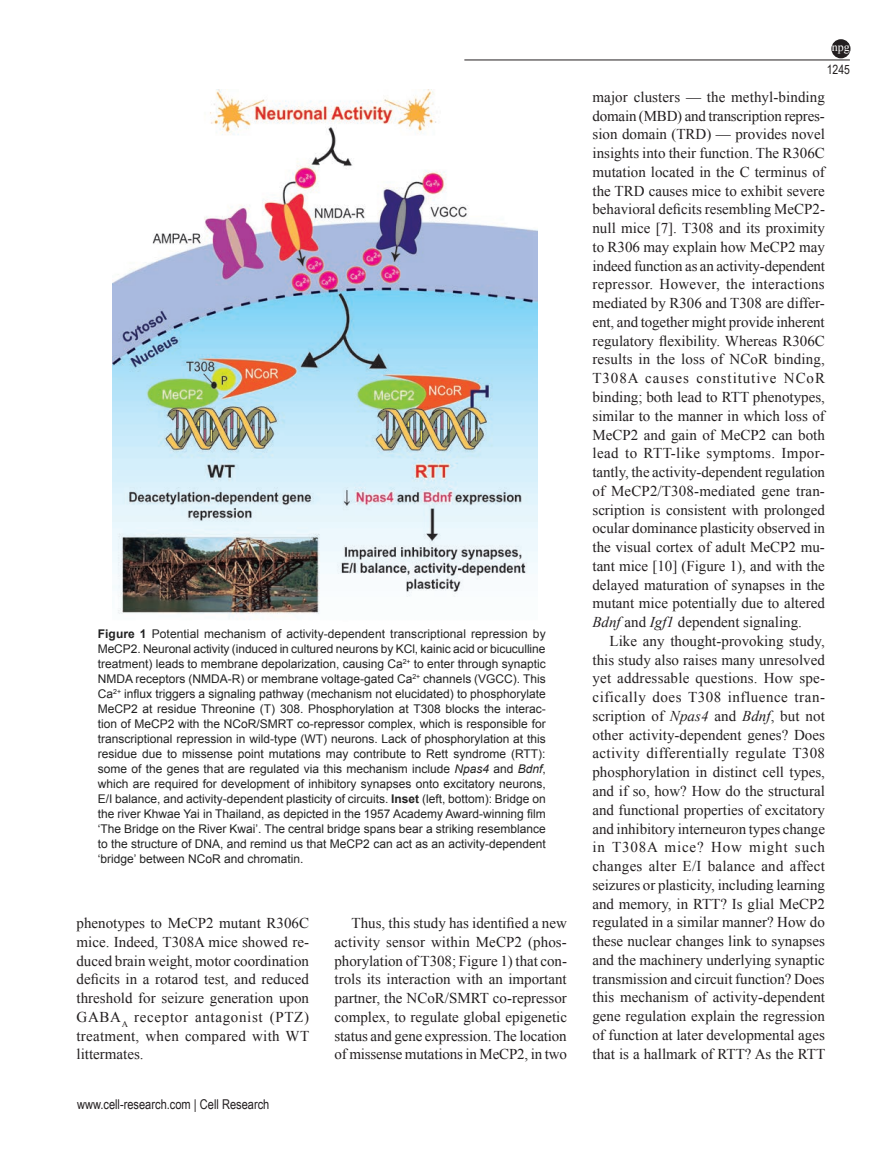
<style>
.page{position:relative;width:893px;height:1170px;background:#fff}
.page>*{position:absolute;margin:0;border:0;box-sizing:border-box;transform-origin:0 0}
.t1{font:15px/18.8px "Times New Roman";color:#231f20;text-align:justify}
.t2{font:13.5px "Arial Narrow";color:#231f20}
.t3{font:12.75px "Arial Narrow";color:#231f20}
.t4{font:12px/15px "Arial";color:#222;text-align:justify}
.t5{font:12px "Times New Roman";color:#fff}
.s1{font-weight:700}
.s2{font-style:italic}
</style>
<div class="page">
<hr style="left:464px;top:60px;width:386px;height:1px;background:#231f20">
<div style="left:832px;top:40px;width:18px;height:18px;background:#231f20;border-radius:50%"></div>
<div style="left:831px;top:39px;width:19px;height:19px;border:2px solid #231f20;border-radius:50%"></div>
<img style="left:113px;top:89px;width:425px;height:530px">
<p class="t4" style="left:98px;top:626px;width:449px"><span class="s1">Figure 1</span> Potential mechanism of activity-dependent transcriptional repression by MeCP2. Neuronal activity (induced in cultured neurons by KCl, kainic acid or bicuculline treatment) leads to membrane depolarization, causing Ca<sup>2+</sup> to enter through synaptic NMDA receptors (NMDA-R) or membrane voltage-gated Ca<sup>2+</sup> channels (VGCC). This Ca<sup>2+</sup> influx triggers a signaling pathway (mechanism not elucidated) to phosphorylate MeCP2 at residue Threonine (T) 308. Phosphorylation at T308 blocks the interac&shy;tion of MeCP2 with the NCoR/SMRT co-repressor complex, which is responsible for transcriptional repression in wild-type (WT) neurons. Lack of phosphorylation at this residue due to missense point mutations may contribute to Rett syndrome (RTT): some of the genes that are regulated via this mechanism include <span class="s2">Npas4</span> and <span class="s2">Bdnf</span>, which are required for development of inhibitory synapses onto excitatory neurons, E/I balance, and activity-dependent plasticity of circuits. <span class="s1">Inset</span> (left, bottom): Bridge on the river Khwae Yai in Thailand, as depicted in the 1957 Academy Award-winning film ‘The Bridge on the River Kwai’. The central bridge spans bear a striking resemblance to the structure of DNA, and remind us that MeCP2 can act as an activity-dependent ‘bridge’ between NCoR and chromatin.</p>
<p class="t1" style="left:77px;top:913px;width:234px">phenotypes to MeCP2 mutant R306C mice. Indeed, T308A mice showed re&shy;duced brain weight, motor coordination deficits in a rotarod test, and reduced threshold for seizure generation upon GABA<sub>A</sub> receptor antagonist (PTZ) treatment, when compared with WT littermates.</p>
<p class="t1" style="left:334px;top:913px;width:234px;text-indent:17px">Thus, this study has identified a new activity sensor within MeCP2 (phos&shy;phorylation of T308; Figure 1) that con&shy;trols its interaction with an important partner, the NCoR/SMRT co-repressor complex, to regulate global epigenetic status and gene expression. The location of missense mutations in MeCP2, in two</p>
<p class="t2" style="left:77px;top:1094px;width:194px">www.cell-research.com | Cell Research</p>
<p class="t5" style="left:832px;top:39px;width:19px">npg</p>
<p class="t3" style="left:827px;top:60px;width:25px">1245</p>
<p class="t1" style="left:592px;top:87px;width:234px">major clusters — the methyl-binding domain (MBD) and transcription repres&shy;sion domain (TRD) — provides novel insights into their function. The R306C mutation located in the C terminus of the TRD causes mice to exhibit severe behavioral deficits resembling MeCP2- null mice [7]. T308 and its proximity to R306 may explain how MeCP2 may indeed function as an activity-dependent repressor. However, the interactions mediated by R306 and T308 are differ&shy;ent, and together might provide inherent regulatory flexibility. Whereas R306C results in the loss of NCoR binding, T308A causes constitutive NCoR binding; both lead to RTT phenotypes, similar to the manner in which loss of MeCP2 and gain of MeCP2 can both lead to RTT-like symptoms. Impor&shy;tantly, the activity-dependent regulation of MeCP2/T308-mediated gene tran&shy;scription is consistent with prolonged ocular dominance plasticity observed in the visual cortex of adult MeCP2 mu&shy;tant mice [10] (Figure 1), and with the delayed maturation of synapses in the mutant mice potentially due to altered <span class="s2">Bdnf</span> and <span class="s2">Igf1</span> dependent signaling.</p>
<p class="t1" style="left:592px;top:631px;width:234px;text-indent:17px">Like any thought-provoking study, this study also raises many unresolved yet addressable questions. How spe&shy;cifically does T308 influence tran&shy;scription of <span class="s2">Npas4</span> and <span class="s2">Bdnf</span>, but not other activity-dependent genes? Does activity differentially regulate T308 phosphorylation in distinct cell types, and if so, how? How do the structural and functional properties of excitatory and inhibitory interneuron types change in T308A mice? How might such changes alter E/I balance and affect seizures or plasticity, including learning and memory, in RTT? Is glial MeCP2 regulated in a similar manner? How do these nuclear changes link to synapses and the machinery underlying synaptic transmission and circuit function? Does this mechanism of activity-dependent gene regulation explain the regression of function at later developmental ages that is a hallmark of RTT? As the RTT</p>
</div>
